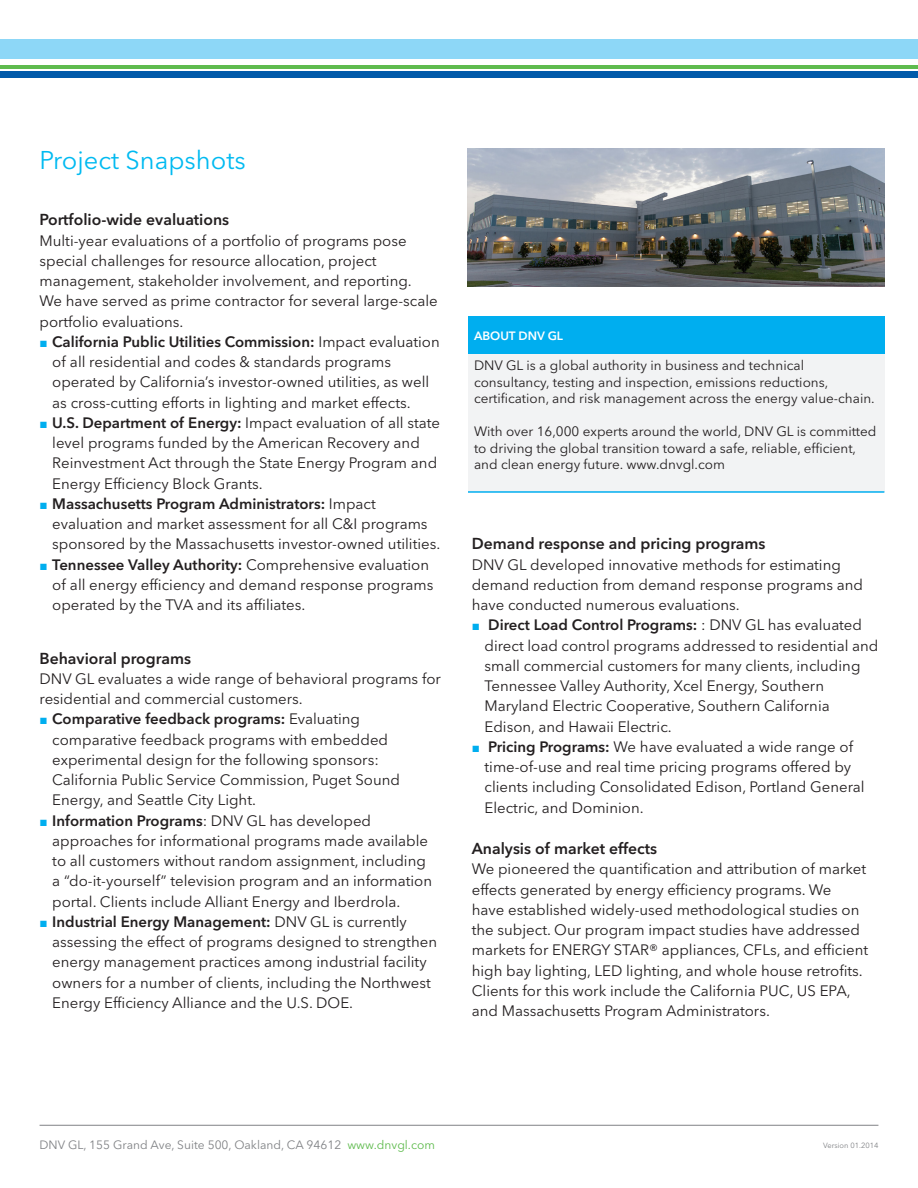
<style>
.page{position:relative;width:918px;height:1188px;background:#fff}
.page>*{position:absolute;margin:0;border:0;box-sizing:border-box;transform-origin:0 0}
.DNV_GL_Flyer_seconda{font:25.5px "Avenir Next LT Pro";color:#00baf1}
.DNV_GL_Subhead{font:600 15.75px "Avenir Next LT Pro";color:#231f20}
.Body_larger{font:15px/20.2px "Avenir Next LT Pro";color:#231f20}
.DNV_GL_Flyer_facts_b{font:13.5px/16.5px "Avenir Next LT Pro";color:#231f20}
.DNV_GL_Address_line{font:12px "Avenir Next LT Pro";color:#808285}
.DNV_GL_Flyer_facts_h{font:600 12px "Avenir Next LT Pro";color:#fff}
.DNV_GL_Version_numbe{font:7.5px "Avenir Next LT Pro";color:#808285}
.s1{font-family:"Arial";font-size:13.5px;color:#00aeef}
.s2{font-weight:600}
.s3{color:#5fbb4e}
</style>
<div class="page">
<div style="left:0;top:40px;width:918px;height:19px;background:#8dd7f7"></div>
<hr style="left:0;top:65px;width:918px;height:3px;background:#5fbb4e">
<div style="left:0;top:71px;width:918px;height:7px;background:#015aaa"></div>
<hr style="left:40px;top:1125px;width:838px;height:1px;background:#808285">
<img style="left:468px;top:148px;width:416px;height:139px">
<div style="left:468px;top:317px;width:416px;height:37px;background:#00aeef"></div>
<div style="left:468px;top:354px;width:416px;height:138px;background:#f2f3f4"></div>
<hr style="left:468px;top:491px;width:416px;height:2px;background:#00aeef">
<p class="DNV_GL_Flyer_seconda" style="left:40px;top:144px;width:208px">Project Snapshots</p>
<p class="DNV_GL_Subhead" style="left:40px;top:210px;width:191px">Portfolio-wide evaluations</p>
<p class="Body_larger" style="left:40px;top:230px;width:400px">Multi-year evaluations of a portfolio of programs pose special challenges for resource allocation, project management, stakeholder involvement, and reporting.<br>We have served as prime contractor for several large-scale portfolio evaluations.</p>
<p class="Body_larger" style="left:52px;top:332px;width:389px;text-indent:-13px"><span class="s1">■</span> <span class="s2">California Public Utilities Commission:</span> Impact evaluation of all residential and codes &amp; standards programs operated by California’s investor-owned utilities, as well as cross-cutting efforts in lighting and market effects.</p>
<p class="Body_larger" style="left:52px;top:413px;width:389px;text-indent:-13px"><span class="s1">■</span> <span class="s2">U.S. Department of Energy:</span> Impact evaluation of all state level programs funded by the American Recovery and Reinvestment Act through the State Energy Program and Energy Efficiency Block Grants.</p>
<p class="Body_larger" style="left:52px;top:494px;width:390px;text-indent:-13px"><span class="s1">■</span> <span class="s2">Massachusetts Program Administrators:</span> Impact evaluation and market assessment for all C&amp;I programs sponsored by the Massachusetts investor-owned utilities.</p>
<p class="Body_larger" style="left:52px;top:554px;width:383px;text-indent:-13px"><span class="s1">■</span> <span class="s2">Tennessee Valley Authority:</span> Comprehensive evaluation of all energy efficiency and demand response programs operated by the TVA and its affiliates.</p>
<p class="DNV_GL_Subhead" style="left:40px;top:649px;width:153px">Behavioral programs</p>
<p class="Body_larger" style="left:40px;top:669px;width:403px">DNV GL evaluates a wide range of behavioral programs for residential and commercial customers.</p>
<p class="Body_larger" style="left:52px;top:709px;width:349px;text-indent:-13px"><span class="s1">■</span> <span class="s2">Comparative feedback programs:</span> Evaluating comparative feedback programs with embedded experimental design for the following sponsors:<br>California Public Service Commission, Puget Sound Energy, and Seattle City Light.</p>
<p class="Body_larger" style="left:52px;top:810px;width:381px;text-indent:-13px"><span class="s1">■</span> <span class="s2">Information Programs</span>: DNV GL has developed approaches for informational programs made available to all customers without random assignment, including a “do-it-yourself” television program and an information portal. Clients include Alliant Energy and Iberdrola.</p>
<p class="Body_larger" style="left:52px;top:912px;width:386px;text-indent:-13px"><span class="s1">■</span> <span class="s2">Industrial Energy Management:</span> DNV GL is currently assessing the effect of programs designed to strengthen energy management practices among industrial facility owners for a number of clients, including the Northwest Energy Efficiency Alliance and the U.S. DOE.</p>
<p class="DNV_GL_Flyer_facts_h" style="left:474px;top:329px;width:91px">ABOUT DNV GL</p>
<p class="DNV_GL_Flyer_facts_b" style="left:474px;top:358px;width:402px">DNV GL is a global authority in business and technical consultancy, testing and inspection, emissions reductions, certification, and risk management across the energy value-chain.</p>
<p class="DNV_GL_Flyer_facts_b" style="left:474px;top:424px;width:404px">With over 16,000 experts around the world, DNV GL is committed to driving the global transition toward a safe, reliable, efficient, and clean energy future. www.dnvgl.com</p>
<p class="DNV_GL_Subhead" style="left:472px;top:534px;width:295px">Demand response and pricing programs</p>
<p class="Body_larger" style="left:472px;top:554px;width:393px">DNV GL developed innovative methods for estimating demand reduction from demand response programs and have conducted numerous evaluations.</p>
<p class="Body_larger" style="left:485px;top:615px;width:395px;text-indent:-13px"><span class="s1">■</span> <span class="s2">Direct Load Control Programs:</span> : DNV GL has evaluated direct load control programs addressed to residential and small commercial customers for many clients, including Tennessee Valley Authority, Xcel Energy, Southern Maryland Electric Cooperative, Southern California Edison, and Hawaii Electric.</p>
<p class="Body_larger" style="left:485px;top:736px;width:382px;text-indent:-13px"><span class="s1">■</span> <span class="s2">Pricing Programs:</span> We have evaluated a wide range of time-of-use and real time pricing programs offered by clients including Consolidated Edison, Portland General Electric, and Dominion.</p>
<p class="DNV_GL_Subhead" style="left:472px;top:839px;width:187px">Analysis of market effects</p>
<p class="Body_larger" style="left:472px;top:859px;width:398px">We pioneered the quantification and attribution of market effects generated by energy efficiency programs. We<br>have established widely-used methodological studies on the subject. Our program impact studies have addressed markets for ENERGY STAR® appliances, CFLs, and efficient high bay lighting, LED lighting, and whole house retrofits.<br>Clients for this work include the California PUC, US EPA, and Massachusetts Program Administrators.</p>
<p class="DNV_GL_Address_line" style="left:40px;top:1137px;width:397px">DNV GL, 155 Grand Ave, Suite 500, Oakland, CA 94612 <span class="s3">www.dnvgl.com</span></p>
<p class="DNV_GL_Version_numbe" style="left:823px;top:1141px;width:57px">Version 01.2014</p>
</div>
